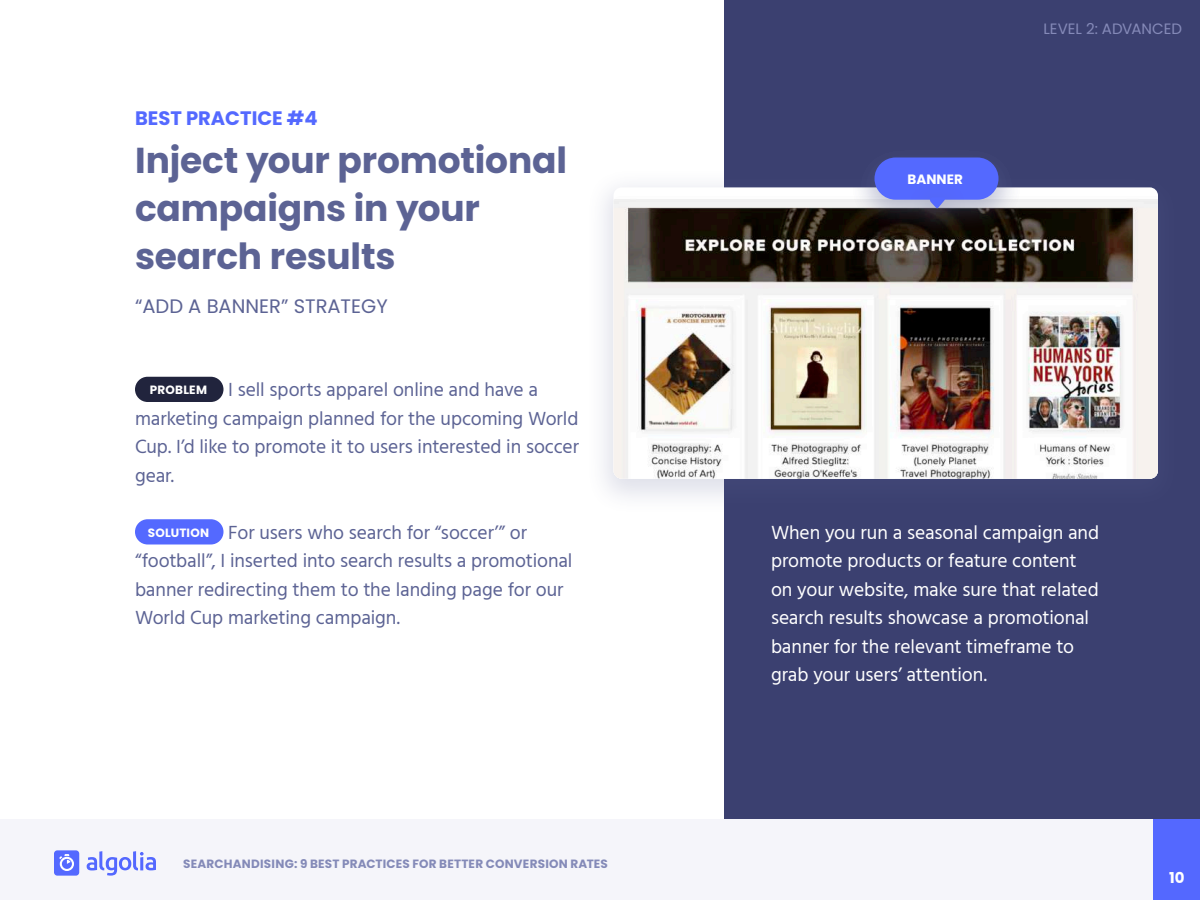
<style>
.page{position:relative;width:1200px;height:900px;background:#fff}
.page>*{position:absolute;margin:0;border:0;box-sizing:border-box;transform-origin:0 0}
.t1{font:700 36px/48px "Poppins";letter-spacing:-.005em;color:#5c6394}
.t2{font:19.5px/28.5px "Hind";letter-spacing:-.005em;color:#5c6394}
.t3{font:19.5px/28.5px "Hind";letter-spacing:-.005em;color:#fff}
.t4{font:19.5px "Poppins";color:#5c6394}
.t5{font:700 19.5px "Poppins";color:#5469ff}
.t6{font:15px "Poppins";letter-spacing:-.005em;color:#858ab8}
.t7{font:700 15px "Poppins";color:#fff}
.t8{font:700 13.5px "Poppins";color:#fff}
.t9{font:700 12px "Poppins";letter-spacing:.015em;color:#848ab8}
.s1{font-family:"Poppins";font-weight:700;font-size:12px;color:#fff}
</style>
<div class="page">
<div style="left:0;top:819px;width:1200px;height:81px;background:#f5f5fa"></div>
<div style="left:54px;top:850px;width:25px;height:26px;background:#5469ff;border-radius:3px"></div>
<svg style="left:59px;top:854px;width:15px;height:17px"></svg>
<svg style="left:87px;top:851px;width:69px;height:25px"></svg>
<div style="left:1154px;top:819px;width:46px;height:81px;background:#5468ff"></div>
<div style="left:724px;top:0;width:476px;height:819px;background:#3b4070"></div>
<div style="left:585px;top:167px;width:601px;height:348px;background:#5c6394;opacity:.2"></div>
<div style="left:613px;top:187px;width:545px;height:292px;background:#fff;border-radius:8px"></div>
<img style="left:614px;top:199px;width:544px;height:280px">
<div style="left:135px;top:377px;width:89px;height:25px;background:#21243d;border-radius:13px"></div>
<div style="left:135px;top:519px;width:89px;height:25px;background:#5469ff;border-radius:13px"></div>
<div style="left:849px;top:139px;width:175px;height:102px;background:#5c6394;opacity:.2"></div>
<div style="left:849px;top:139px;width:175px;height:95px;background:#5c6394;opacity:.2"></div>
<div style="left:874px;top:158px;width:125px;height:42px;background:#5469ff;border-radius:21px"></div>
<div style="left:905px;top:179px;width:65px;height:61px;background:#5c6394;opacity:.2"></div>
<svg style="left:929px;top:197px;width:17px;height:11px"></svg>
<p class="t5" style="left:135px;top:107px;width:184px">BEST PRACTICE #4</p>
<h1 class="t1" style="left:135px;top:137px;width:434px">Inject your promotional campaigns in your search results</h1>
<p class="t4" style="left:135px;top:295px;width:254px">“ADD A BANNER” STRATEGY</p>
<p class="t2" style="left:135px;top:376px;width:446px;text-indent:15px"><span class="s1">PROBLEM</span> I sell sports apparel online and have a marketing campaign planned for the upcoming World Cup. I’d like to promote it to users interested in soccer gear.</p>
<p class="t2" style="left:135px;top:519px;width:439px;text-indent:13px"><span class="s1">SOLUTION</span> For users who search for “soccer’” or “football”, I inserted into search results a promotional banner redirecting them to the landing page for our World Cup marketing campaign.</p>
<p class="t9" style="left:183px;top:856px;width:426px">SEARCHANDISING: 9 BEST PRACTICES FOR BETTER CONVERSION RATES</p>
<p class="t8" style="left:908px;top:172px;width:57px">BANNER</p>
<p class="t6" style="left:1043px;top:20px;width:140px">LEVEL 2: ADVANCED</p>
<p class="t3" style="left:771px;top:519px;width:330px">When you run a seasonal campaign and promote products or feature content on your website, make sure that related search results showcase a promotional banner for the relevant timeframe to grab your users’ attention.</p>
<p class="t7" style="left:1169px;top:869px;width:17px">10</p>
</div>
